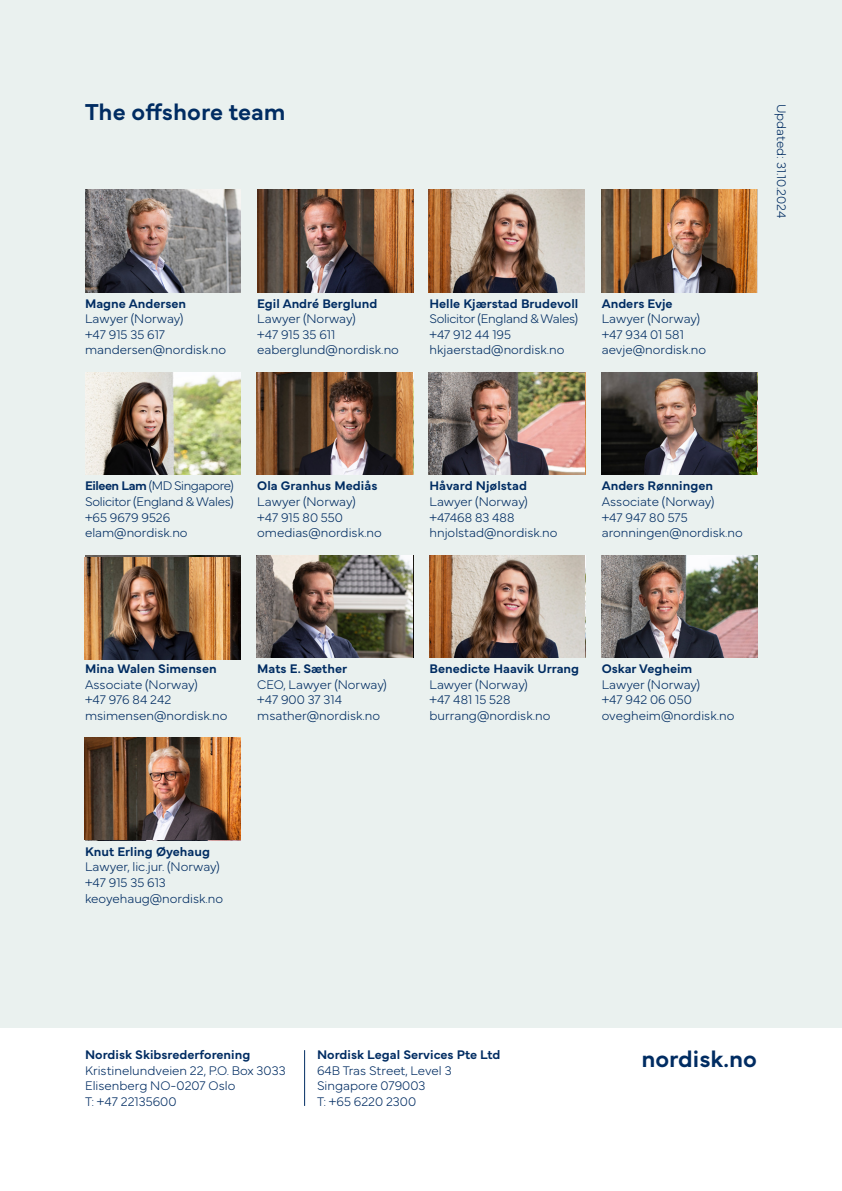
<style>
.page{position:relative;width:842px;height:1191px;background:#fff}
.page>*{position:absolute;margin:0;border:0;box-sizing:border-box;transform-origin:0 0}
.Subheading{font:600 24px "Mundial";color:#002c62}
.Persona{font:100 13px "Mundial";color:#002c62}
.Persona-2{font:600 13px "Mundial";color:#002c62}
.Adresse{font:100 13px/15.6px "Mundial";color:#002c62}
.Adresse-2{font:600 13px "Mundial";color:#002c62}
.Persona-3{font:100 13px "Mundial";letter-spacing:-.02em;color:#002c62}
.Persona-4{font:100 13px "Mundial";letter-spacing:-.035em;color:#002c62}
.s1{font-weight:600}
</style>
<div class="page">
<div style="left:0;top:0;width:842px;height:1027px;background:#eaf1ef"></div>
<hr style="left:304px;top:1050px;width:1px;height:56px;background:#002c62">
<img style="left:85px;top:190px;width:156px;height:102px">
<img style="left:85px;top:555px;width:156px;height:102px">
<img style="left:257px;top:190px;width:156px;height:102px">
<img style="left:429px;top:190px;width:156px;height:102px">
<img style="left:601px;top:190px;width:156px;height:102px">
<img style="left:85px;top:372px;width:156px;height:102px">
<img style="left:257px;top:372px;width:155px;height:102px">
<img style="left:429px;top:372px;width:156px;height:102px">
<img style="left:601px;top:372px;width:156px;height:102px">
<img style="left:84px;top:557px;width:156px;height:103px">
<img style="left:257px;top:555px;width:155px;height:103px">
<img style="left:429px;top:555px;width:156px;height:103px">
<img style="left:602px;top:555px;width:156px;height:103px">
<img style="left:84px;top:737px;width:156px;height:102px">
<p class="Subheading" style="left:85px;top:93px;width:202px">The offshore team</p>
<p class="Persona-2" style="left:85px;top:293px;width:103px">Magne Andersen</p>
<p class="Persona" style="left:85px;top:309px;width:100px">Lawyer (Norway)</p>
<p class="Persona" style="left:85px;top:324px;width:81px">+47 915 35 617</p>
<p class="Persona" style="left:85px;top:340px;width:143px">mandersen@nordisk.no</p>
<p class="Persona-2" style="left:257px;top:293px;width:122px">Egil André Berglund</p>
<p class="Persona" style="left:257px;top:309px;width:100px">Lawyer (Norway)</p>
<p class="Persona" style="left:257px;top:324px;width:80px">+47 915 35 611</p>
<p class="Persona" style="left:257px;top:340px;width:143px">eaberglund@nordisk.no</p>
<p class="Persona-2" style="left:429px;top:293px;width:150px">Helle Kjærstad Brudevoll</p>
<p class="Persona-3" style="left:429px;top:309px;width:150px">Solicitor (England &amp; Wales)</p>
<p class="Persona" style="left:429px;top:324px;width:83px">+47 912 44 195</p>
<p class="Persona" style="left:429px;top:340px;width:137px">hkjaerstad@nordisk.no</p>
<p class="Persona-2" style="left:602px;top:293px;width:72px">Anders Evje</p>
<p class="Persona" style="left:602px;top:309px;width:100px">Lawyer (Norway)</p>
<p class="Persona" style="left:602px;top:324px;width:84px">+47 934 01 581</p>
<p class="Persona" style="left:602px;top:340px;width:106px">aevje@nordisk.no</p>
<p class="Adresse" style="left:791px;top:104px;width:116px;rotate:90deg">Updated: 31.10.2024</p>
<p class="Persona-4" style="left:85px;top:476px;width:150px"><span class="s1">Eileen Lam</span> (MD Singapore)</p>
<p class="Persona-3" style="left:85px;top:491px;width:150px">Solicitor (England &amp; Wales)</p>
<p class="Persona" style="left:85px;top:507px;width:87px">+65 9679 9526</p>
<p class="Persona" style="left:85px;top:522px;width:104px">elam@nordisk.no</p>
<p class="Persona-2" style="left:257px;top:476px;width:122px">Ola Granhus Mediås</p>
<p class="Persona" style="left:257px;top:491px;width:100px">Lawyer (Norway)</p>
<p class="Persona" style="left:257px;top:507px;width:87px">+47 915 80 550</p>
<p class="Persona" style="left:257px;top:522px;width:126px">omedias@nordisk.no</p>
<p class="Persona-2" style="left:429px;top:476px;width:99px">Håvard Njølstad</p>
<p class="Persona" style="left:429px;top:491px;width:100px">Lawyer (Norway)</p>
<p class="Persona" style="left:429px;top:507px;width:86px">+47468 83 488</p>
<p class="Persona" style="left:429px;top:522px;width:130px">hnjolstad@nordisk.no</p>
<p class="Persona-2" style="left:602px;top:476px;width:113px">Anders Rønningen</p>
<p class="Persona" style="left:602px;top:491px;width:114px">Associate (Norway)</p>
<p class="Persona" style="left:602px;top:507px;width:88px">+47 947 80 575</p>
<p class="Persona" style="left:602px;top:522px;width:143px">aronningen@nordisk.no</p>
<p class="Persona-2" style="left:85px;top:658px;width:133px">Mina Walen Simensen</p>
<p class="Persona" style="left:85px;top:674px;width:114px">Associate (Norway)</p>
<p class="Persona" style="left:85px;top:689px;width:88px">+47 976 84 242</p>
<p class="Persona" style="left:85px;top:705px;width:144px">msimensen@nordisk.no</p>
<p class="Persona-2" style="left:257px;top:658px;width:91px">Mats E. Sæther</p>
<p class="Persona" style="left:257px;top:674px;width:131px">CEO, Lawyer (Norway)</p>
<p class="Persona" style="left:257px;top:689px;width:86px">+47 900 37 314</p>
<p class="Persona" style="left:257px;top:705px;width:124px">msather@nordisk.no</p>
<p class="Persona-2" style="left:429px;top:658px;width:151px">Benedicte Haavik Urrang</p>
<p class="Persona" style="left:429px;top:674px;width:100px">Lawyer (Norway)</p>
<p class="Persona" style="left:429px;top:689px;width:82px">+47 481 15 528</p>
<p class="Persona" style="left:429px;top:705px;width:122px">burrang@nordisk.no</p>
<p class="Persona-2" style="left:602px;top:658px;width:92px">Oskar Vegheim</p>
<p class="Persona" style="left:602px;top:674px;width:100px">Lawyer (Norway)</p>
<p class="Persona" style="left:602px;top:689px;width:92px">+47 942 06 050</p>
<p class="Persona" style="left:602px;top:705px;width:134px">ovegheim@nordisk.no</p>
<p class="Persona-2" style="left:85px;top:841px;width:127px">Knut Erling Øyehaug</p>
<p class="Persona" style="left:85px;top:856px;width:136px">Lawyer, lic.jur. (Norway)</p>
<p class="Persona" style="left:85px;top:872px;width:82px">+47 915 35 613</p>
<p class="Persona" style="left:85px;top:888px;width:140px">keoyehaug@nordisk.no</p>
<p class="Adresse-2" style="left:85px;top:1044px;width:167px">Nordisk Skibsrederforening</p>
<p class="Adresse" style="left:85px;top:1061px;width:202px">Kristinelundveien 22, P.O. Box 3033<br>Elisenberg NO-0207 Oslo</p>
<p class="Adresse" style="left:85px;top:1092px;width:93px">T: +47 22135600</p>
<p class="Adresse-2" style="left:317px;top:1044px;width:185px">Nordisk Legal Services Pte Ltd</p>
<p class="Adresse" style="left:317px;top:1061px;width:136px">64B Tras Street, Level 3</p>
<p class="Adresse" style="left:317px;top:1076px;width:110px">Singapore 079003</p>
<p class="Adresse" style="left:317px;top:1092px;width:101px">T: +65 6220 2300</p>
<p class="Subheading" style="left:641px;top:1039px;width:117px">nordisk.no</p>
</div>
